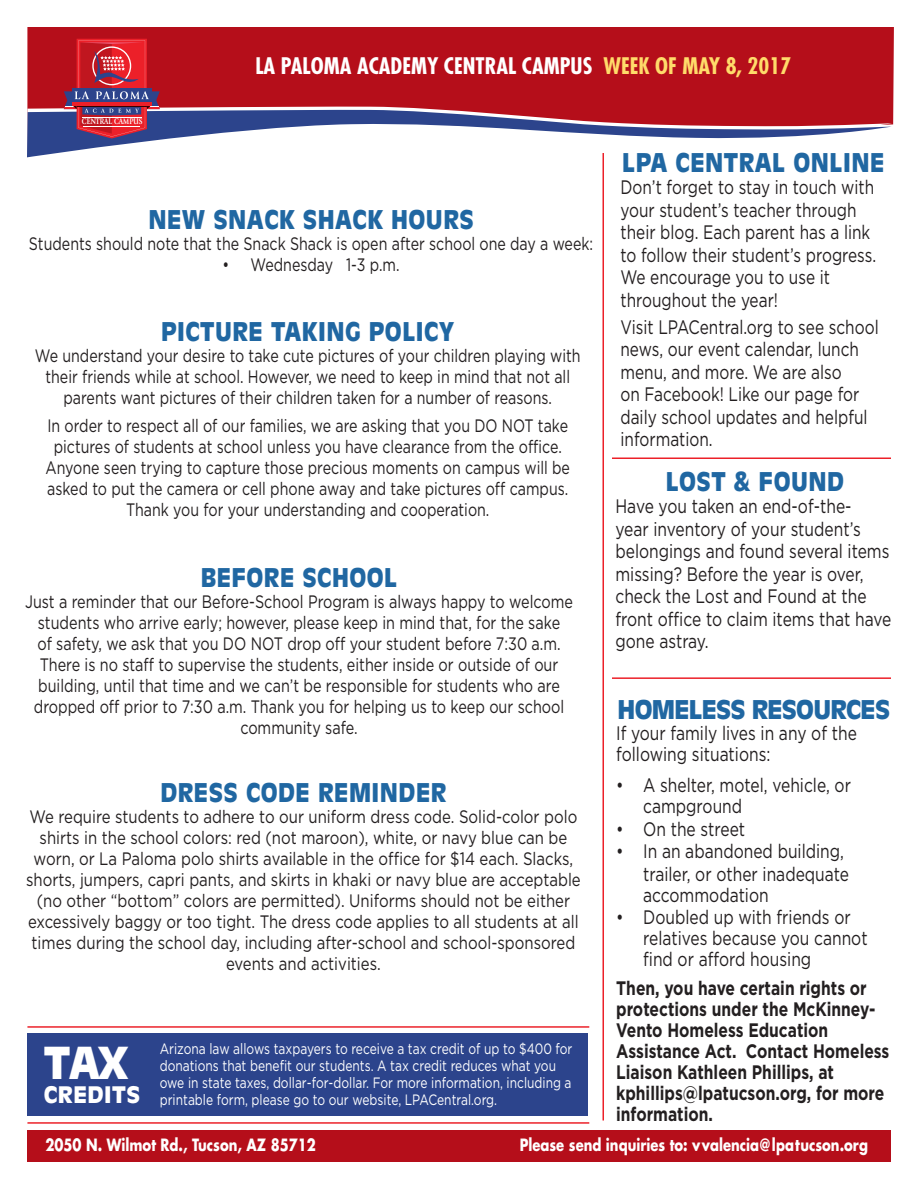
<style>
.page{position:relative;width:918px;height:1188px;background:#fff}
.page>*{position:absolute;margin:0;border:0;box-sizing:border-box;transform-origin:0 0}
.Headers{font:900 43.5px "Antique Olive";color:#fff}
.Headers-2{font:900 25.5px "Antique Olive";letter-spacing:.02em;color:#2067a2;scale:.92 1}
.Headers-3{font:900 25.5px "Antique Olive";letter-spacing:-.03em;color:#2067a2}
.Headers-4{font:900 22.5px "Antique Olive";letter-spacing:.02em;color:#fff}
.t1{font:700 condensed 22.2px "Futura";color:#fff}
.copy{font:19.5px/22.5px "Gotham";color:#231f20;scale:.8 1}
.copy-2{font:19.5px/22.5px "Gotham";color:#231f20;scale:.79 1}
.copy-3{font:700 19.5px/21px "Gotham";color:#231f20;scale:.8 1}
.copy-4{font:18px/21px "Gotham";color:#231f20;text-align:center;scale:.79 1}
.copy-5{font:18px/21px "Gotham";color:#231f20;text-align:center;scale:.83 1}
.copy-6{font:18px/21px "Gotham";color:#231f20;text-align:center;scale:.8 1}
.Headers-5{font:700 16.5px "Futura";color:#fff;scale:.8 1}
.copy-7{font:15px/17.2px "Gotham";color:#fff;scale:.8 1}
.t2{font:700 8.55px "Giovanni";color:#fff;scale:.81 1}
.s1{color:#ffdb6a}
</style>
<div class="page">
<hr style="left:603px;top:153px;width:1px;height:967px;background:#ec2029">
<hr style="left:612px;top:458px;width:279px;height:1px;background:#ec2029">
<hr style="left:612px;top:677px;width:279px;height:2px;background:#ec2029">
<div style="left:27px;top:27px;width:867px;height:98px;background:#b50e1a"></div>
<svg style="left:27px;top:36px;width:865px;height:121px"></svg>
<hr style="left:82px;top:117px;width:60px;height:1px;background:#fff">
<hr style="left:83px;top:126px;width:56px;height:1px;background:#fff">
<div style="left:27px;top:1130px;width:863px;height:32px;background:#b50e1a"></div>
<div style="left:27px;top:1034px;width:561px;height:82px;background:#2c448c"></div>
<hr style="left:27px;top:1026px;width:562px;height:2px;background:#ec2029">
<hr style="left:27px;top:1122px;width:562px;height:2px;background:#ec2029">
<p class="t2" style="left:82px;top:117px;width:76px">CENTRAL CAMPUS</p>
<p class="t1" style="left:255px;top:51px;width:537px">LA PALOMA ACADEMY CENTRAL CAMPUS <span class="s1">WEEK OF MAY 8, 2017</span></p>
<p class="Headers-2" style="left:148px;top:205px;width:355px">NEW SNACK SHACK HOURS</p>
<p class="copy-4" style="left:29px;top:233px;width:716px">Students should note that the Snack Shack is open after school one day a week:</p>
<p class="copy-4" style="left:222px;top:254px;width:226px">• Wednesday 1-3 p.m.</p>
<p class="Headers-2" style="left:161px;top:316px;width:321px">PICTURE TAKING POLICY</p>
<p class="copy-4" style="left:35px;top:344px;width:692px">We understand your desire to take cute pictures of your children playing with their friends while at school. However, we need to keep in mind that not all parents want pictures of their children taken for a number of reasons.</p>
<p class="copy-4" style="left:46px;top:415px;width:665px">In order to respect all of our families, we are asking that you DO NOT take pictures of students at school unless you have clearance from the office.<br>Anyone seen trying to capture those precious moments on campus will be asked to put the camera or cell phone away and take pictures off campus.<br>Thank you for your understanding and cooperation.</p>
<p class="Headers-2" style="left:201px;top:562px;width:215px">BEFORE SCHOOL</p>
<p class="copy-6" style="left:25px;top:590px;width:687px">Just a reminder that our Before-School Program is always happy to welcome students who arrive early; however, please keep in mind that, for the sake<br>of safety, we ask that you DO NOT drop off your student before 7:30 a.m.<br>There is no staff to supervise the students, either inside or outside of our building, until that time and we can’t be responsible for students who are dropped off prior to 7:30 a.m. Thank you for helping us to keep our school community safe.</p>
<p class="Headers-2" style="left:160px;top:777px;width:312px">DRESS CODE REMINDER</p>
<p class="copy-5" style="left:26px;top:806px;width:670px">We require students to adhere to our uniform dress code. Solid-color polo shirts in the school colors: red (not maroon), white, or navy blue can be worn, or La Paloma polo shirts available in the office for $14 each. Slacks, shorts, jumpers, capri pants, and skirts in khaki or navy blue are acceptable (no other “bottom” colors are permitted). Uniforms should not be either excessively baggy or too tight. The dress code applies to all students at all times during the school day, including after-school and school-sponsored events and activities.</p>
<p class="Headers" style="left:44px;top:1037px;width:87px">TAX</p>
<p class="Headers-4" style="left:44px;top:1081px;width:98px">CREDITS</p>
<p class="copy-7" style="left:160px;top:1040px;width:517px">Arizona law allows taxpayers to receive a tax credit of up to $400 for donations that benefit our students. A tax credit reduces what you owe in state taxes, dollar-for-dollar. For more information, including a printable form, please go to our website, LPACentral.org.</p>
<p class="Headers-2" style="left:622px;top:147px;width:286px">LPA CENTRAL ONLINE</p>
<p class="copy-2" style="left:621px;top:176px;width:325px">Don’t forget to stay in touch with your student’s teacher through their blog. Each parent has a link to follow their student’s progress.<br>We encourage you to use it throughout the year!</p>
<p class="copy-2" style="left:621px;top:315px;width:328px">Visit LPACentral.org to see school news, our event calendar, lunch menu, and more. We are also<br>on Facebook! Like our page for daily school updates and helpful information.</p>
<p class="Headers-2" style="left:666px;top:466px;width:196px">LOST &amp; FOUND</p>
<p class="copy" style="left:615px;top:495px;width:346px">Have you taken an end-of-the-<br>year inventory of your student’s belongings and found several items missing? Before the year is over, check the Lost and Found at the front office to claim items that have gone astray.</p>
<p class="Headers-3" style="left:618px;top:694px;width:274px">HOMELESS RESOURCES</p>
<p class="copy" style="left:616px;top:722px;width:302px;line-height:21px">If your family lives in any of the following situations:</p>
<p class="copy" style="left:643px;top:774px;width:261px;line-height:21px;text-indent:-27px">• A shelter, motel, vehicle, or campground</p>
<p class="copy" style="left:616px;top:817px;width:163px">• On the street</p>
<p class="copy" style="left:643px;top:840px;width:259px;line-height:21.8px;text-indent:-27px">• In an abandoned building, trailer, or other inadequate accommodation</p>
<p class="copy" style="left:643px;top:906px;width:282px;line-height:21px;text-indent:-27px">• Doubled up with friends or relatives because you cannot find or afford housing</p>
<p class="copy-3" style="left:616px;top:977px;width:343px">Then, you have certain rights or protections under the McKinney-<br>Vento Homeless Education<br>Assistance Act. Contact Homeless<br>Liaison Kathleen Phillips, at kphillips@lpatucson.org, for more information.</p>
<p class="Headers-5" style="left:45px;top:1133px;width:340px">2050 N. Wilmot Rd., Tucson, AZ 85712</p>
<p class="Headers-5" style="left:520px;top:1133px;width:437px">Please send inquiries to: vvalencia@ lpatucson.org</p>
</div>
